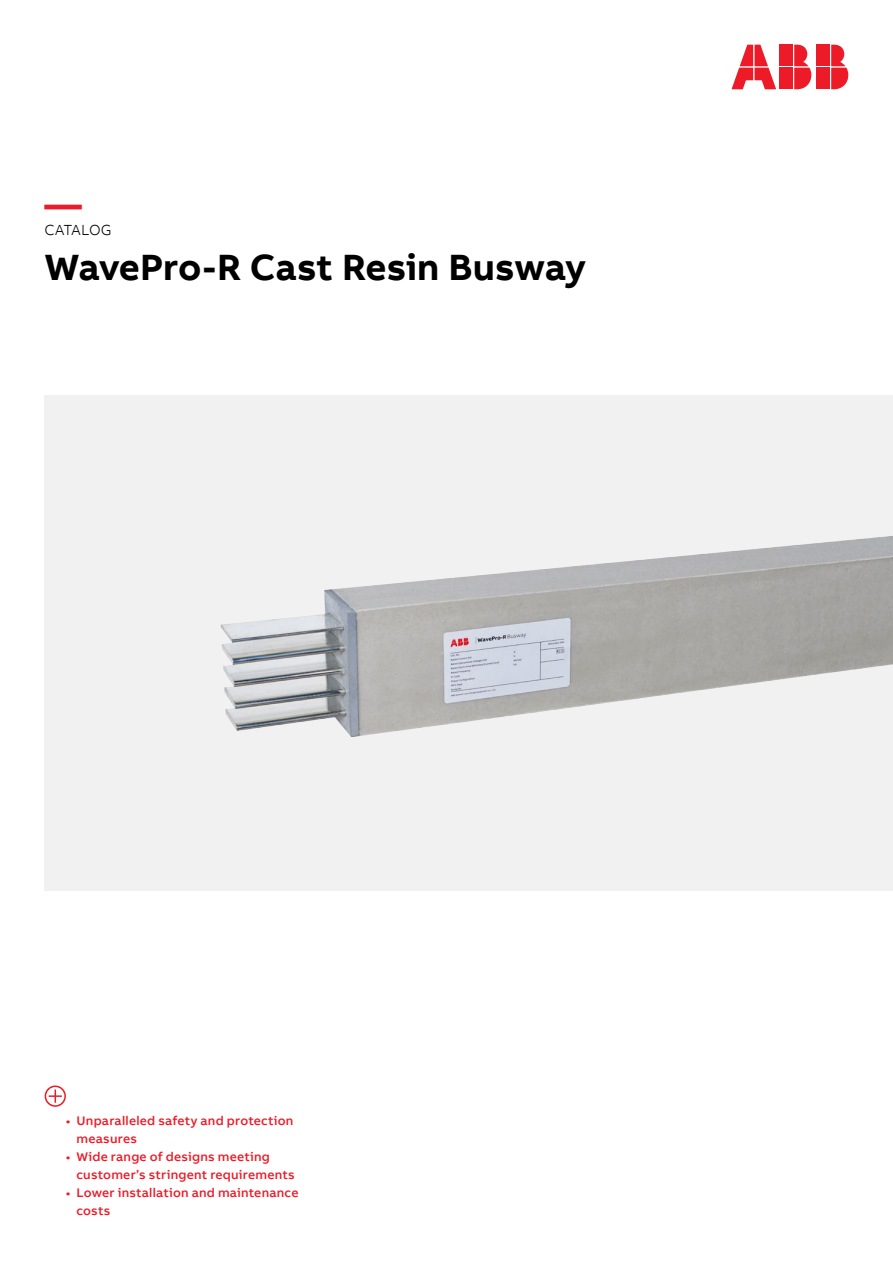
<style>
.page{position:relative;width:893px;height:1263px;background:#fff}
.page>*{position:absolute;margin:0;border:0;box-sizing:border-box;transform-origin:0 0}
.t1{font:700 37.5px "AB Bvoice";letter-spacing:-.005em;color:#000}
.t2{font:700 37.5px "AB Bvoice";color:#ed1b28}
.t3{font:300 15px "AB Bvoice";letter-spacing:-.01em;color:#000}
.t4{font:500 12.75px/18px "AB Bvoice";letter-spacing:.015em;color:#ed1b28}
</style>
<div class="page">
<div style="left:45px;top:396px;width:848px;height:495px;background:#f1f1f2"></div>
<img style="left:220px;top:536px;width:673px;height:201px">
<svg style="left:45px;top:1085px;width:21px;height:22px"></svg>
<div style="left:817px;top:45px;width:13px;height:21px;background:#ed1b28"></div>
<div style="left:817px;top:68px;width:13px;height:21px;background:#ed1b28"></div>
<svg style="left:831px;top:45px;width:17px;height:44px"></svg>
<svg style="left:731px;top:45px;width:45px;height:44px"></svg>
<div style="left:780px;top:45px;width:13px;height:21px;background:#ed1b28"></div>
<div style="left:780px;top:68px;width:13px;height:21px;background:#ed1b28"></div>
<svg style="left:794px;top:45px;width:17px;height:44px"></svg>
<h1 class="t2" style="left:45px;top:180px;width:39px">—</h1>
<p class="t3" style="left:45px;top:221px;width:68px">CATALOG</p>
<h1 class="t1" style="left:45px;top:243px;width:543px">WavePro-R Cast Resin Busway</h1>
<p class="t4" style="left:77px;top:1111px;width:218px;text-indent:-11px">• Unparalleled safety and protection measures</p>
<p class="t4" style="left:77px;top:1147px;width:220px;text-indent:-11px">• Wide range of designs meeting customer’s stringent requirements</p>
<p class="t4" style="left:77px;top:1183px;width:223px;text-indent:-11px">• Lower installation and maintenance costs</p>
</div>
